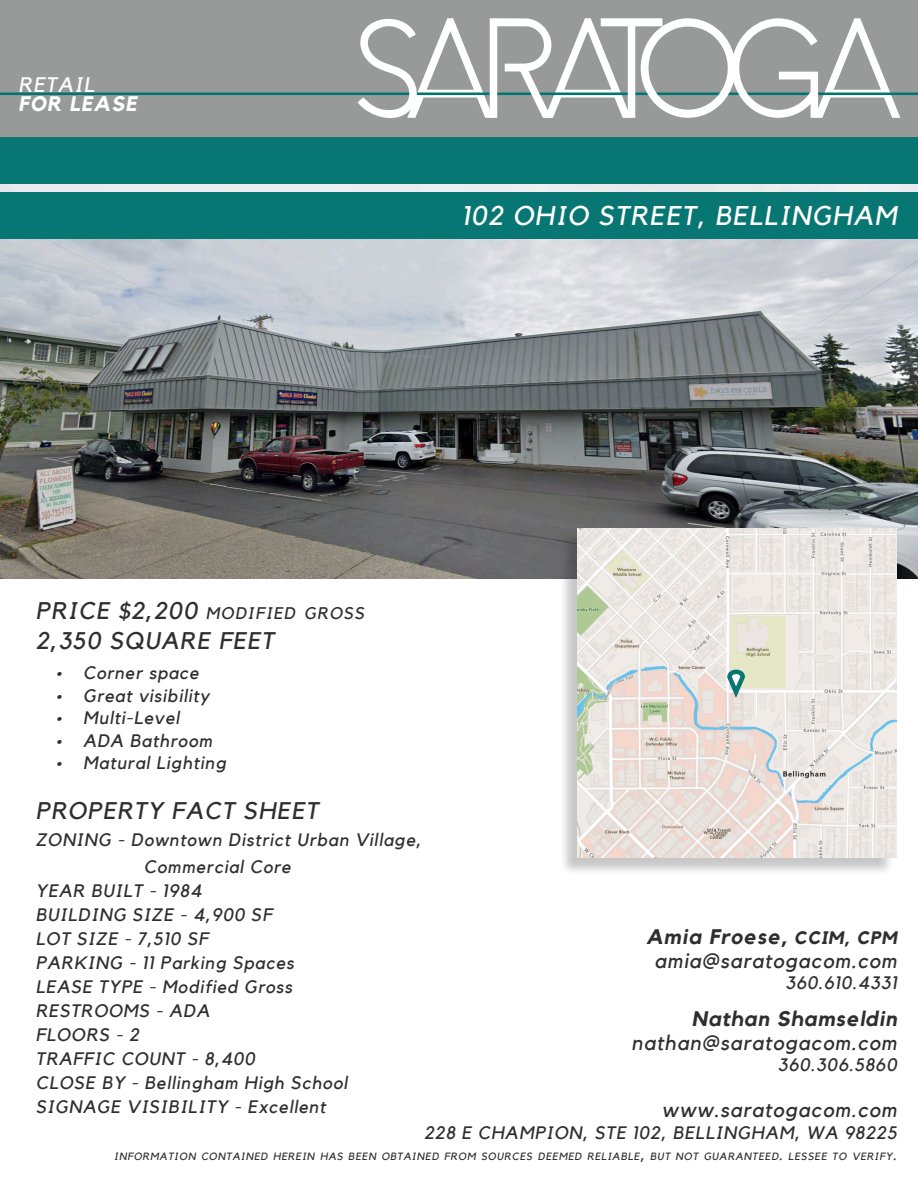
<style>
.page{position:relative;width:918px;height:1188px;background:#fff}
.page>*{position:absolute;margin:0;border:0;box-sizing:border-box;transform-origin:0 0}
.t1{font:italic 27px "Kollektif";letter-spacing:.05em;color:#fff}
.t2{font:italic 24px "Kollektif";letter-spacing:.05em;color:#2e2f2e}
.t3{font:italic 21px "Kollektif";letter-spacing:.05em;color:#2e2f2e}
.t4{font:italic 700 21px "Kollektif";letter-spacing:.05em;color:#2e2f2e}
.t5{font:italic 700 21px "Kollektif";letter-spacing:.05em;color:#fff}
.t6{font:italic 21px "Kollektif";letter-spacing:.05em;color:#fff}
.t7{font:italic 18px "Kollektif";letter-spacing:.05em;color:#2e2f2e}
.t8{font:italic 16.8px "Kollektif";letter-spacing:.07em;color:#2e2f2e}
.t9{font:italic 10.5px "Kollektif";letter-spacing:.07em;color:#2e2f2e}
.s1{font-size:24px}
.s2{font-size:18px}
.s3{font-size:15px}
</style>
<div class="page">
<img style="left:0;top:239px;width:918px;height:340px">
<div style="left:0;top:0;width:918px;height:146px;background:#989999"></div>
<div style="left:0;top:183px;width:918px;height:10px;background:#ebedef"></div>
<div style="left:0;top:137px;width:918px;height:46px;background:#087672"></div>
<div style="left:0;top:193px;width:918px;height:46px;background:#087672"></div>
<hr style="left:0;top:93px;width:918px;height:2px;background:#007672">
<svg style="left:358px;top:18px;width:542px;height:100px"></svg>
<div style="left:559px;top:530px;width:336px;height:346px;background:#231f20;opacity:.25"></div>
<img style="left:578px;top:528px;width:319px;height:330px">
<svg style="left:725px;top:670px;width:22px;height:28px"></svg>
<p class="t6" style="left:19px;top:73px;width:77px">RETAIL</p>
<p class="t5" style="left:19px;top:91px;width:120px">FOR LEASE</p>
<h1 class="t1" style="left:462px;top:200px;width:437px">102 OHIO STREET, BELLINGHAM</h1>
<p class="t2" style="left:36px;top:597px;width:31px">PRICE</p>
<p class="t8" style="left:118px;top:604px;width:248px"><span class="s1">$2,200</span> MODIFIED GROSS</p>
<p class="t2" style="left:36px;top:627px;width:126px">2,350 SQUARE</p>
<p class="t2" style="left:219px;top:627px;width:16px">FEET</p>
<p class="t7" style="left:56px;top:663px;width:144px">• Corner space</p>
<p class="t7" style="left:56px;top:685px;width:155px">• Great visibility</p>
<p class="t7" style="left:56px;top:708px;width:125px">• Multi-Level</p>
<p class="t7" style="left:56px;top:730px;width:157px">• ADA Bathroom</p>
<p class="t7" style="left:56px;top:753px;width:171px">• Matural Lighting</p>
<p class="t2" style="left:36px;top:796px;width:84px">PROPERTY</p>
<p class="t2" style="left:172px;top:796px;width:17px">FACT</p>
<p class="t2" style="left:243px;top:796px;width:17px">SHEET</p>
<p class="t7" style="left:36px;top:829px;width:387px">ZONING - Downtown District Urban Village,</p>
<p class="t7" style="left:144px;top:856px;width:148px">Commercial Core</p>
<p class="t7" style="left:36px;top:880px;width:167px">YEAR BUILT - 1984</p>
<p class="t7" style="left:36px;top:904px;width:238px">BUILDING SIZE - 4,900 SF</p>
<p class="t7" style="left:36px;top:928px;width:174px">LOT SIZE - 7,510 SF</p>
<p class="t7" style="left:36px;top:952px;width:260px">PARKING - 11 Parking Spaces</p>
<p class="t7" style="left:36px;top:976px;width:258px">LEASE TYPE - Modified Gross</p>
<p class="t7" style="left:36px;top:1000px;width:175px">RESTROOMS - ADA</p>
<p class="t7" style="left:36px;top:1024px;width:105px">FLOORS - 2</p>
<p class="t7" style="left:36px;top:1048px;width:221px">TRAFFIC COUNT - 8,400</p>
<p class="t7" style="left:36px;top:1072px;width:313px">CLOSE BY - Bellingham High School</p>
<p class="t7" style="left:36px;top:1096px;width:291px">SIGNAGE VISIBILITY - Excellent</p>
<p class="t4" style="left:646px;top:924px;width:252px">Amia Froese, <span class="s2">CCIM, CPM</span></p>
<p class="t3" style="left:655px;top:948px;width:244px">amia@saratogacom.com</p>
<p class="t7" style="left:785px;top:972px;width:113px">360.610.4331</p>
<p class="t4" style="left:692px;top:1006px;width:207px">Nathan Shamseldin</p>
<p class="t3" style="left:631px;top:1030px;width:267px">nathan@saratogacom.com</p>
<p class="t7" style="left:778px;top:1054px;width:120px">360.306.5860</p>
<p class="t3" style="left:662px;top:1097px;width:236px">www.saratogacom.com</p>
<p class="t7" style="left:424px;top:1122px;width:474px">228 E CHAMPION, STE 102, BELLINGHAM, WA 98225</p>
<p class="t9" style="left:114px;top:1150px;width:784px">INFORMATION CONTAINED HEREIN HAS BEEN OBTAINED FROM SOURCES DEEMED RELIABLE<span class="s3">,</span> BUT NOT GUARANTEED<span class="s3">.</span> LESSEE TO VERIFY<span class="s3">.</span></p>
</div>
